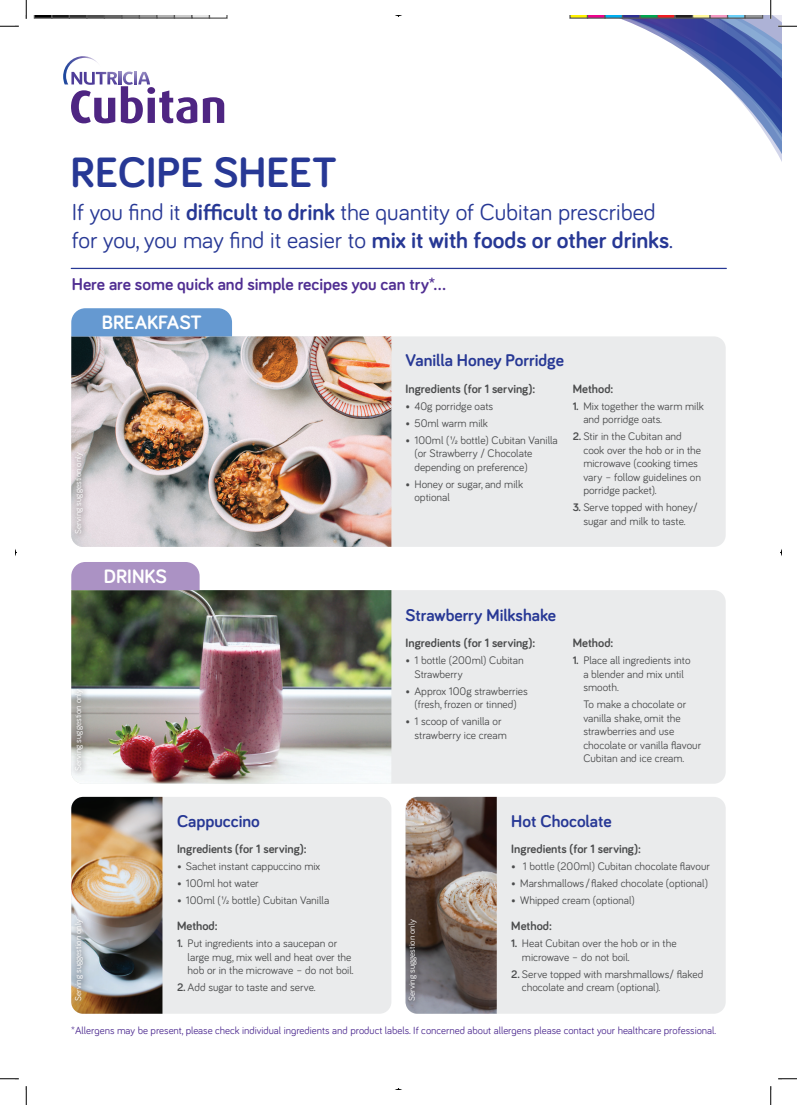
<style>
.page{position:relative;width:797px;height:1105px;background:#fff}
.page>*{position:absolute;margin:0;border:0;box-sizing:border-box;transform-origin:0 0}
.t1{font:700 43.75px "Bariol";color:#273895}
.t2{font:23.75px/28.5px "Bariol";color:#273895}
.t3{font:700 20px "Bariol";color:#fff}
.t4{font:700 17.5px "Bariol";color:#273895}
.t5{font:700 17.5px "Bariol";color:#502e92}
.t6{font:700 12.5px "Bariol";color:#4b4c4d}
.t7{font:11.25px/13.5px "Bariol";color:#4b4c4d}
.t8{font:10.62px "Bariol";color:#502e92}
.t9{font:8.75px "Bariol";color:#fff}
.s1{font-weight:700}
</style>
<div class="page">
<div style="left:71px;top:797px;width:320px;height:217px;background:#eaebec;border-radius:12px"></div>
<img style="left:71px;top:797px;width:91px;height:217px">
<div style="left:71px;top:590px;width:654px;height:194px;background:#eaebec;border-radius:12px"></div>
<img style="left:71px;top:590px;width:320px;height:194px">
<div style="left:71px;top:336px;width:654px;height:211px;background:#eaebec;border-radius:12px"></div>
<img style="left:71px;top:336px;width:320px;height:211px">
<svg style="left:63px;top:56px;width:134px;height:67px"></svg>
<svg style="left:203px;top:97px;width:21px;height:26px"></svg>
<div style="left:70px;top:447px;width:20px;height:93px;background:#231f20;opacity:.86"></div>
<div style="left:70px;top:683px;width:20px;height:94px;background:#231f20;opacity:.86"></div>
<div style="left:70px;top:914px;width:20px;height:94px;background:#231f20;opacity:.86"></div>
<div style="left:71px;top:308px;width:161px;height:28px;background:#6599d1"></div>
<div style="left:405px;top:797px;width:320px;height:217px;background:#eaebec;border-radius:12px"></div>
<img style="left:405px;top:797px;width:92px;height:217px">
<div style="left:71px;top:562px;width:129px;height:28px;background:#ab92c4"></div>
<hr style="left:71px;top:268px;width:655px;height:1px;background:#273895">
<div style="left:403px;top:914px;width:21px;height:94px;background:#231f20;opacity:.86"></div>
<svg style="left:34px;top:16px;width:194px;height:3px"></svg>
<svg style="left:0;top:25px;width:19px;height:2px"></svg>
<svg style="left:0;top:1078px;width:19px;height:1px"></svg>
<svg style="left:778px;top:1078px;width:19px;height:1px"></svg>
<svg style="left:25px;top:0;width:2px;height:19px"></svg>
<svg style="left:25px;top:1086px;width:2px;height:19px"></svg>
<svg style="left:569px;top:0;width:228px;height:162px"></svg>
<svg style="left:770px;top:1086px;width:1px;height:19px"></svg>
<h1 class="t1" style="left:71px;top:142px;width:268px">RECIPE SHEET</h1>
<h2 class="t2" style="left:72px;top:196px;width:602px">If you find it <span class="s1">difficult to drink</span> the quantity of Cubitan prescribed for you, you may find it easier to <span class="s1">mix it with foods or other drinks</span>.</h2>
<h3 class="t5" style="left:72px;top:272px;width:376px">Here are some quick and simple recipes you can try*...</h3>
<p class="t9" style="left:72px;top:534px;width:83px;rotate:-90deg">Serving suggestion only</p>
<p class="t9" style="left:72px;top:771px;width:83px;rotate:-90deg">Serving suggestion only</p>
<h3 class="t3" style="left:102px;top:309px;width:101px">BREAKFAST</h3>
<h3 class="t3" style="left:104px;top:562px;width:65px">DRINKS</h3>
<h3 class="t4" style="left:405px;top:349px;width:160px">Vanilla Honey Porridge</h3>
<p class="t6" style="left:405px;top:380px;width:131px">Ingredients (for 1 serving):</p>
<p class="t7" style="left:405px;top:399px;width:89px">• 40g porridge oats</p>
<p class="t7" style="left:405px;top:416px;width:84px">• 50ml warm milk</p>
<p class="t7" style="left:414px;top:433px;width:145px;text-indent:-9px">• 100ml (1⁄2 bottle) Cubitan Vanilla (or Strawberry / Chocolate depending on preference)</p>
<p class="t7" style="left:414px;top:477px;width:110px;text-indent:-9px">• Honey or sugar, and milk optional</p>
<p class="t6" style="left:572px;top:380px;width:42px">Method:</p>
<p class="t7" style="left:583px;top:399px;width:122px;text-indent:-11px"><span class="s1">1.</span> Mix together the warm milk and porridge oats.</p>
<p class="t7" style="left:583px;top:429px;width:119px;text-indent:-11px"><span class="s1">2.</span> Stir in the Cubitan and cook over the hob or in the microwave (cooking times vary – follow guidelines on porridge packet).</p>
<p class="t7" style="left:572px;top:500px;width:126px;text-align:center"><span class="s1">3.</span> Serve topped with honey/ sugar and milk to taste.</p>
<h3 class="t4" style="left:405px;top:603px;width:152px">Strawberry Milkshake</h3>
<p class="t6" style="left:405px;top:634px;width:131px">Ingredients (for 1 serving):</p>
<p class="t7" style="left:414px;top:653px;width:111px;text-indent:-9px">• 1 bottle (200ml) Cubitan<br>Strawberry</p>
<p class="t7" style="left:405px;top:684px;width:124px;text-align:center">• Approx 100g strawberries (fresh, frozen or tinned)</p>
<p class="t7" style="left:414px;top:714px;width:94px;text-indent:-9px">• 1 scoop of vanilla or strawberry ice cream</p>
<p class="t6" style="left:572px;top:634px;width:42px">Method:</p>
<p class="t7" style="left:583px;top:653px;width:109px;text-indent:-11px"><span class="s1">1.</span> Place all ingredients into a blender and mix until smooth.</p>
<p class="t7" style="left:583px;top:697px;width:119px">To make a chocolate or vanilla shake, omit the strawberries and use chocolate or vanilla flavour<br>Cubitan and ice cream.</p>
<h3 class="t4" style="left:177px;top:809px;width:84px">Cappuccino</h3>
<h3 class="t4" style="left:511px;top:809px;width:102px">Hot Chocolate</h3>
<p class="t6" style="left:177px;top:840px;width:131px">Ingredients (for 1 serving):</p>
<p class="t7" style="left:177px;top:859px;width:145px">• Sachet instant cappuccino mix</p>
<p class="t7" style="left:177px;top:876px;width:83px">• 100ml hot water</p>
<p class="t7" style="left:177px;top:893px;width:154px">• 100ml (1⁄2 bottle) Cubitan Vanilla</p>
<p class="t6" style="left:177px;top:917px;width:42px">Method:</p>
<p class="t7" style="left:188px;top:936px;width:167px;text-indent:-11px"><span class="s1">1.</span> Put ingredients into a saucepan or large mug, mix well and heat over the hob or in the microwave – do not boil.</p>
<p class="t7" style="left:177px;top:980px;width:140px"><span class="s1">2.</span> Add sugar to taste and serve.</p>
<p class="t6" style="left:511px;top:840px;width:131px">Ingredients (for 1 serving):</p>
<p class="t7" style="left:511px;top:859px;width:200px">• 1 bottle (200ml) Cubitan chocolate flavour</p>
<p class="t7" style="left:511px;top:876px;width:198px">• Marshmallows/flaked chocolate (optional)</p>
<p class="t7" style="left:511px;top:893px;width:125px">• Whipped cream (optional)</p>
<p class="t6" style="left:511px;top:917px;width:42px">Method:</p>
<p class="t7" style="left:522px;top:936px;width:156px;text-indent:-11px"><span class="s1">1.</span> Heat Cubitan over the hob or in the microwave – do not boil.</p>
<p class="t7" style="left:522px;top:966px;width:183px;text-indent:-11px"><span class="s1">2.</span> Serve topped with marshmallows/ flaked chocolate and cream (optional).</p>
<p class="t9" style="left:406px;top:1001px;width:83px;rotate:-90deg">Serving suggestion only</p>
<p class="t8" style="left:71px;top:1023px;width:646px">*Allergens may be present, please check individual ingredients and product labels. If concerned about allergens please contact your healthcare professional.</p>
<p class="t9" style="left:72px;top:1001px;width:83px;rotate:-90deg">Serving suggestion only</p>
</div>
